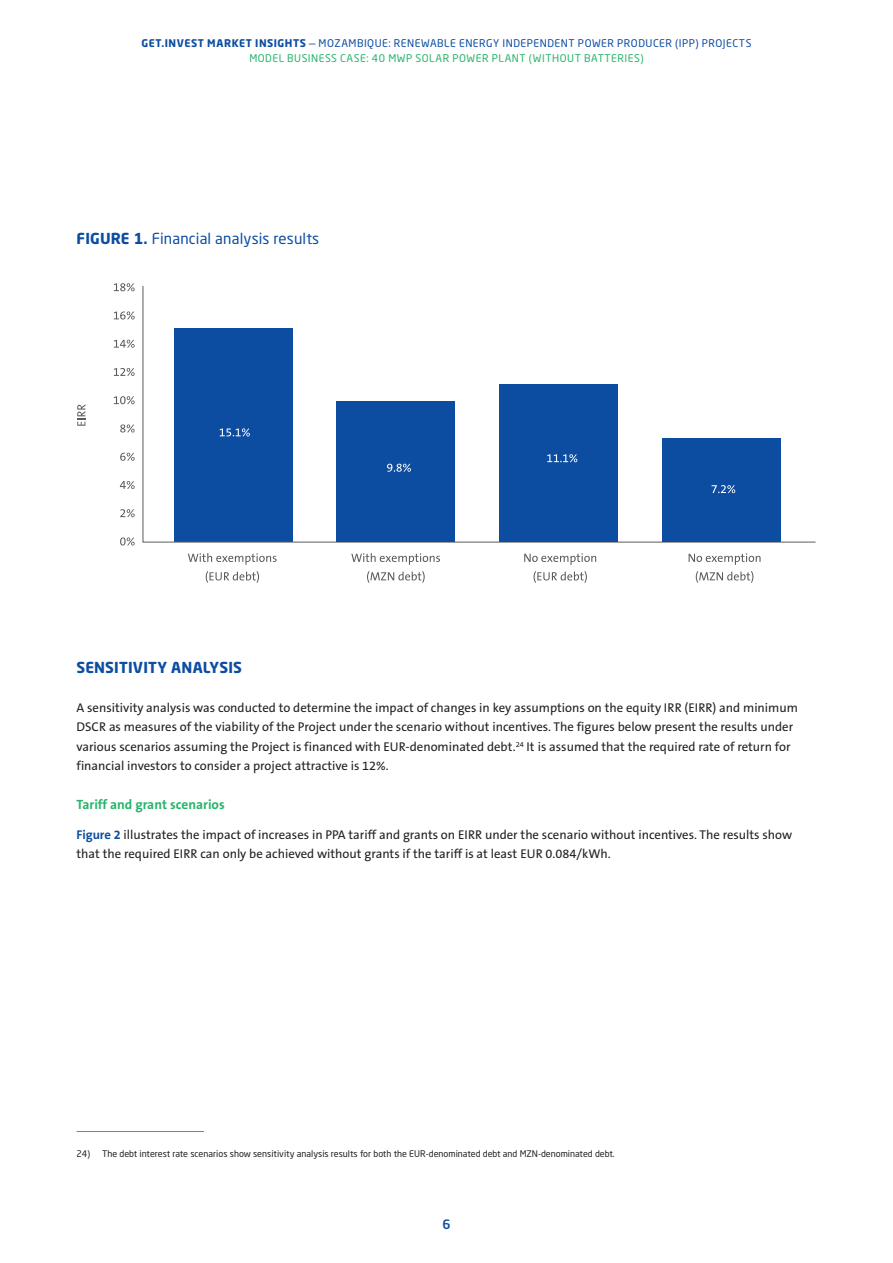
<style>
.page{position:relative;width:893px;height:1263px;background:#fff}
.page>*{position:absolute;margin:0;border:0;box-sizing:border-box;transform-origin:0 0}
.figure_caption{font:15px "Neo Sans Std";letter-spacing:.01em;color:#0d4da1}
.headline_03{font:700 15px "Neo Sans Std";letter-spacing:.01em;color:#0d4da1}
.headline_04{font:700 13.5px "The Sans B7";color:#27b46b}
.No_Column{font:12.75px/19.5px "The Sans B5 Plain";color:#231f20}
.t1{font:500 12.75px "Neo Sans Std";color:#0d4da1}
.t2{font:10.5px/15px "Neo Sans Std";letter-spacing:.045em;color:#0d4da1;text-align:center}
.footnote{font:9px "Neo Sans Std";color:#231f20}
.s1{font-weight:700}
.s2{color:#27b46b}
.s3{font-family:"The Sans B7";font-weight:700;color:#0d4da1}
</style>
<div class="page">
<svg style="left:142px;top:286px;width:674px;height:257px"></svg>
<svg style="left:114px;top:283px;width:21px;height:8px"></svg>
<svg style="left:114px;top:311px;width:21px;height:9px"></svg>
<svg style="left:114px;top:340px;width:21px;height:8px"></svg>
<svg style="left:114px;top:368px;width:21px;height:8px"></svg>
<svg style="left:114px;top:396px;width:21px;height:8px"></svg>
<svg style="left:120px;top:424px;width:15px;height:9px"></svg>
<svg style="left:120px;top:453px;width:15px;height:8px"></svg>
<svg style="left:120px;top:481px;width:15px;height:8px"></svg>
<svg style="left:120px;top:509px;width:15px;height:8px"></svg>
<svg style="left:120px;top:537px;width:15px;height:9px"></svg>
<svg style="left:77px;top:404px;width:8px;height:22px"></svg>
<svg style="left:188px;top:553px;width:89px;height:12px"></svg>
<svg style="left:206px;top:571px;width:53px;height:12px"></svg>
<div style="left:337px;top:401px;width:118px;height:141px;background:#0d4da1"></div>
<div style="left:500px;top:384px;width:118px;height:158px;background:#0d4da1"></div>
<div style="left:663px;top:439px;width:118px;height:103px;background:#0d4da1"></div>
<svg style="left:351px;top:553px;width:89px;height:12px"></svg>
<svg style="left:367px;top:571px;width:58px;height:12px"></svg>
<svg style="left:524px;top:553px;width:72px;height:12px"></svg>
<svg style="left:534px;top:571px;width:53px;height:12px"></svg>
<svg style="left:689px;top:553px;width:72px;height:12px"></svg>
<svg style="left:696px;top:571px;width:57px;height:12px"></svg>
<svg style="left:220px;top:428px;width:30px;height:9px"></svg>
<svg style="left:387px;top:464px;width:24px;height:8px"></svg>
<svg style="left:547px;top:454px;width:30px;height:8px"></svg>
<svg style="left:711px;top:485px;width:24px;height:8px"></svg>
<hr style="left:77px;top:1131px;width:127px;height:1px;background:#27b46b">
<p class="t2" style="left:142px;top:36px;width:611px"><span class="s1">GET.INVEST MARKET INSIGHTS</span> — MOZAMBIQUE: RENEWABLE ENERGY INDEPENDENT POWER PRODUCER (IPP) PROJECTS<br><span class="s2">MODEL BUSINESS CASE: 40 MWP SOLAR POWER PLANT (WITHOUT BATTERIES)</span></p>
<p class="figure_caption" style="left:77px;top:229px;width:244px"><span class="s1">FIGURE 1.</span> Financial analysis results</p>
<p class="headline_03" style="left:77px;top:658px;width:167px">SENSITIVITY ANALYSIS</p>
<p class="No_Column" style="left:77px;top:698px;width:723px">A sensitivity analysis was conducted to determine the impact of changes in key assumptions on the equity IRR (EIRR) and minimum DSCR as measures of the viability of the Project under the scenario without incentives. The figures below present the results under various scenarios assuming the Project is financed with EUR-denominated debt.<sup>24</sup> It is assumed that the required rate of return for financial investors to consider a project attractive is 12%.</p>
<p class="headline_04" style="left:77px;top:798px;width:150px">Tariff and grant scenarios</p>
<p class="No_Column" style="left:77px;top:825px;width:717px"><span class="s3">Figure 2</span> illustrates the impact of increases in PPA tariff and grants on EIRR under the scenario without incentives. The results show that the required EIRR can only be achieved without grants if the tariff is at least EUR 0.084/kWh.</p>
<p class="footnote" style="left:77px;top:1148px;width:540px">24) The debt interest rate scenarios show sensitivity analysis results for both the EUR-denominated debt and MZN-denominated debt.</p>
<p class="t1" style="left:442px;top:1216px;width:10px">6</p>
</div>
